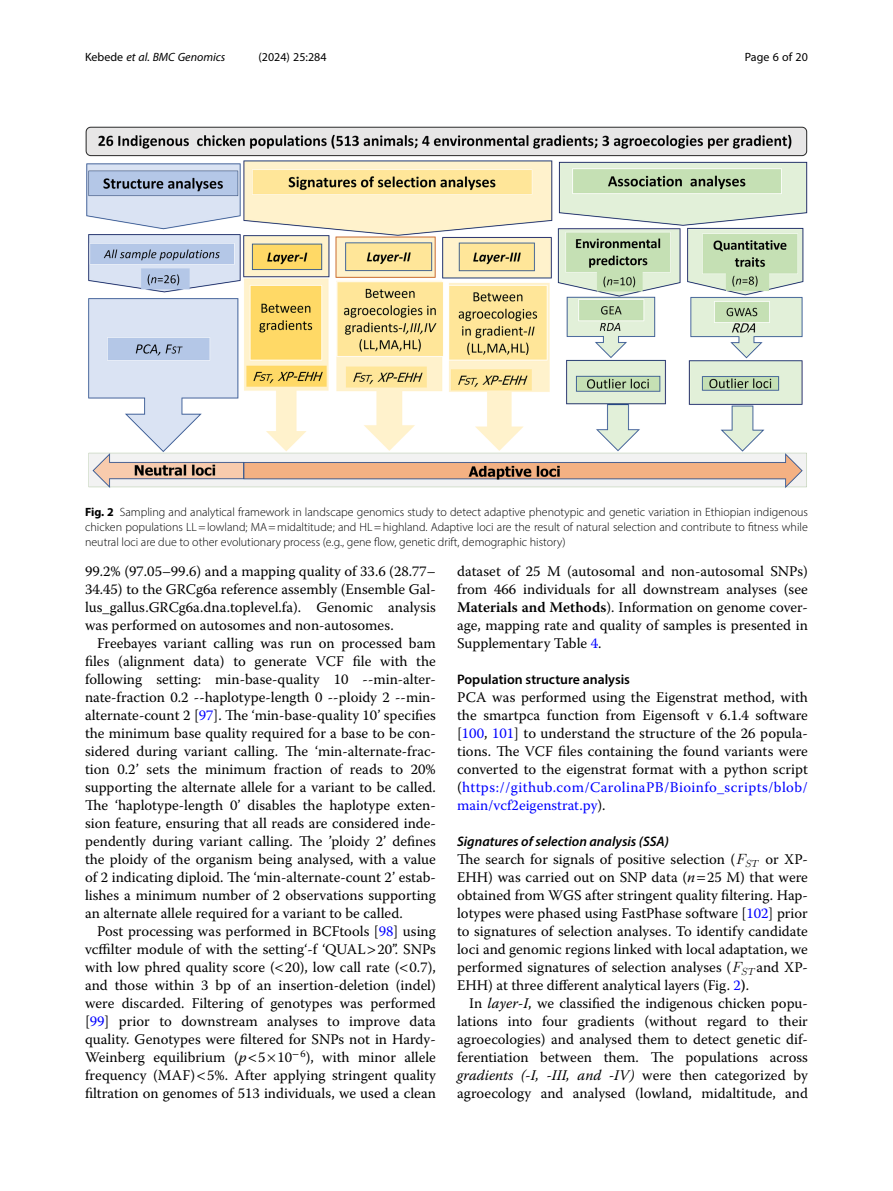
<style>
.page{position:relative;width:893px;height:1191px;background:#fff}
.page>*{position:absolute;margin:0;border:0;box-sizing:border-box;transform-origin:0 0}
.Body_Text_Indent{font:14.7px/18px "Warnock Pro";color:#000;text-align:justify}
.Body_Text{font:14.7px/18px "Warnock Pro";color:#000;text-align:justify}
.Head_3{font:italic 600 13.8px "Myriad Pro";color:#000}
.Head_2{font:600 13.8px "Myriad Pro";color:#000}
.Figure_Caption{font:300 12px/15px "Myriad Pro";color:#000;text-align:justify}
.t1{font:italic 12px "Myriad Pro";color:#000}
.t2{font:12px "Myriad Pro";color:#000}
.t3{font:10.35px "CMMI12";color:#000}
.s1{font-style:normal}
.s2{font-weight:700}
.s3{color:#00f}
.s4{font-style:italic}
.s5{font-weight:600}
</style>
<div class="page">
<img style="left:85px;top:126px;width:723px;height:362px">
<p class="t1" style="left:85px;top:50px;width:142px"><span class="s1">Kebede</span> et al. BMC Genomics</p>
<p class="t2" style="left:259px;top:50px;width:70px">(2024) 25:284</p>
<p class="t2" style="left:745px;top:50px;width:65px">Page 6 of 20</p>
<p class="Figure_Caption" style="left:85px;top:504px;width:724px"><span class="s2">Fig. 2</span> Sampling and analytical framework in landscape genomics study to detect adaptive phenotypic and genetic variation in Ethiopian indigenous chicken populations LL=lowland; MA=midaltitude; and HL=highland. Adaptive loci are the result of natural selection and contribute to fitness while neutral loci are due to other evolutionary process (e.g., gene flow, genetic drift, demographic history)</p>
<p class="Body_Text" style="left:85px;top:562px;width:352px">99.2% (97.05–99.6) and a mapping quality of 33.6 (28.77– 34.45) to the GRCg6a reference assembly (Ensemble Gal&shy;lus_gallus.GRCg6a.dna.toplevel.fa). Genomic analysis was performed on autosomes and non-autosomes.</p>
<p class="Body_Text_Indent" style="left:85px;top:634px;width:352px;text-indent:12px">Freebayes variant calling was run on processed bam files (alignment data) to generate VCF file with the following setting: min-base-quality 10 --min-alter&shy;nate-fraction 0.2 --haplotype-length 0 --ploidy 2 --min&shy;alternate-count 2 [<span class="s3">97</span>]. The ‘min-base-quality 10’ specifies the minimum base quality required for a base to be con&shy;sidered during variant calling. The ‘min-alternate-frac&shy;tion 0.2’ sets the minimum fraction of reads to 20% supporting the alternate allele for a variant to be called.<br>The ‘haplotype-length 0’ disables the haplotype exten&shy;sion feature, ensuring that all reads are considered inde&shy;pendently during variant calling. The ’ploidy 2’ defines the ploidy of the organism being analysed, with a value of 2 indicating diploid. The ‘min-alternate-count 2’ estab&shy;lishes a minimum number of 2 observations supporting an alternate allele required for a variant to be called.</p>
<p class="Body_Text_Indent" style="left:85px;top:922px;width:352px;text-indent:12px">Post processing was performed in BCFtools [<span class="s3">98</span>] using vcffilter module of with the setting‘-f ‘QUAL 20’’. SNPs with low phred quality score ( 20), low call rate ( 0.7), and those within 3 bp of an insertion-deletion (indel) were discarded. Filtering of genotypes was performed [<span class="s3">99</span>] prior to downstream analyses to improve data quality. Genotypes were filtered for SNPs not in Hardy-Weinberg equilibrium (<span class="s4">p</span> 5 10<sup>−</sup><sup>6</sup>), with minor allele frequency (MAF) 5%. After applying stringent quality filtration on genomes of 513 individuals, we used a clean</p>
<p class="Body_Text_Indent" style="left:457px;top:562px;width:352px">dataset of 25 M (autosomal and non-autosomal SNPs) from 466 individuals for all downstream analyses (see <span class="s5">Materials and Methods</span>). Information on genome cover&shy;age, mapping rate and quality of samples is presented in Supplementary Table <span class="s3">4</span>.</p>
<p class="Head_2" style="left:457px;top:671px;width:174px">Population structure analysis</p>
<p class="Body_Text" style="left:457px;top:688px;width:352px">PCA was performed using the Eigenstrat method, with the smartpca function from Eigensoft v 6.1.4 software [<span class="s3">100</span>, <span class="s3">101</span>] to understand the structure of the 26 popula&shy;tions. The VCF files containing the found variants were converted to the eigenstrat format with a python script (<span class="s3">https://github.com/CarolinaPB/Bioinfo_scripts/blob/ main/vcf2eigenstrat.py</span>).</p>
<p class="Head_3" style="left:457px;top:833px;width:213px">Signatures of selection analysis (SSA)</p>
<p class="Body_Text" style="left:457px;top:850px;width:280px">The search for signals of positive selection (</p>
<p class="t3" style="left:736px;top:858px;width:24px"><sup>F</sup>ST</p>
<p class="Body_Text" style="left:457px;top:850px;width:352px;text-indent:308px">or XP-EHH) was carried out on SNP data (<span class="s4">n</span> 25 M) that were obtained from WGS after stringent quality filtering. Hap&shy;lotypes were phased using FastPhase software [<span class="s3">102</span>] prior to signatures of selection analyses. To identify candidate loci and genomic regions linked with local adaptation, we performed signatures of selection analyses (</p>
<p class="t3" style="left:732px;top:966px;width:24px"><sup>F</sup>ST</p>
<p class="Body_Text" style="left:756px;top:958px;width:53px">and XP-</p>
<p class="Body_Text" style="left:457px;top:976px;width:293px">EHH) at three different analytical layers (Fig. <span class="s3">2</span><span class="s5">)</span>.</p>
<p class="Body_Text_Indent" style="left:457px;top:994px;width:352px;text-indent:12px">In <span class="s4">layer-I</span>, we classified the indigenous chicken popu&shy;lations into four gradients (without regard to their agroecologies) and analysed them to detect genetic dif&shy;ferentiation between them. The populations across <span class="s4">gradients (-I, -III, and -IV)</span> were then categorized by agroecology and analysed (lowland, midaltitude, and</p>
</div>
